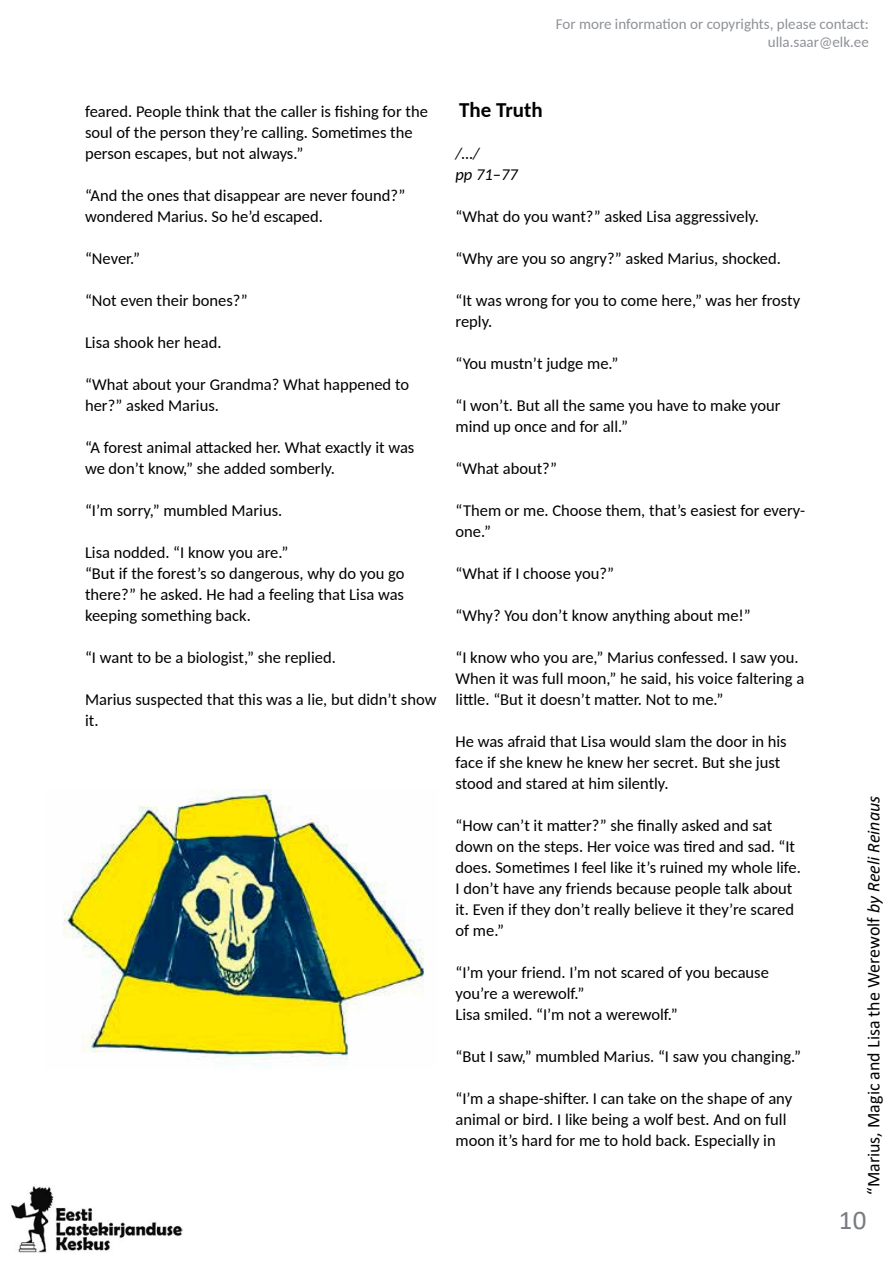
<style>
.page{position:relative;width:893px;height:1263px;background:#fff}
.page>*{position:absolute;margin:0;border:0;box-sizing:border-box;transform-origin:0 0}
.t1{font:27px "Calibri";color:#787b80}
.t2{font:700 21px "Carlito";color:#000}
.t3{font:18px "Calibri";color:#000}
.t4{font:16.5px/21px "Carlito";color:#000}
.t5{font:italic 16.5px/21px "Carlito";color:#000}
.t6{font:15px/18px "Carlito";color:#8e9196;text-align:right}
.s1{font-style:italic}
</style>
<div class="page">
<img style="left:11px;top:1186px;width:172px;height:66px">
<img style="left:63px;top:789px;width:361px;height:275px">
<p class="t6" style="left:556px;top:14px;width:314px">For more information or copyrights, please contact: ulla.saar@elk.ee</p>
<p class="t4" style="left:85px;top:100px;width:344px">feared. People think that the caller is fishing for the soul of the person they’re calling. Sometimes the person escapes, but not always.”</p>
<p class="t4" style="left:85px;top:184px;width:322px">“And the ones that disappear are never found?” wondered Marius. So he’d escaped.</p>
<p class="t4" style="left:85px;top:247px;width:57px">“Never.”</p>
<p class="t4" style="left:85px;top:289px;width:164px">“Not even their bones?”</p>
<p class="t4" style="left:85px;top:331px;width:138px">Lisa shook her head.</p>
<p class="t4" style="left:85px;top:373px;width:326px">“What about your Grandma? What happened to her?” asked Marius.</p>
<p class="t4" style="left:85px;top:436px;width:331px">“A forest animal attacked her. What exactly it was we don’t know,” she added somberly.</p>
<p class="t4" style="left:85px;top:499px;width:199px">“I’m sorry,” mumbled Marius.</p>
<p class="t4" style="left:85px;top:541px;width:321px">Lisa nodded. “I know you are.”<br>“But if the forest’s so dangerous, why do you go there?” he asked. He had a feeling that Lisa was keeping something back.</p>
<p class="t4" style="left:85px;top:646px;width:252px">“I want to be a biologist,” she replied.</p>
<p class="t4" style="left:85px;top:688px;width:353px">Marius suspected that this was a lie, but didn’t show it.</p>
<p class="t2" style="left:459px;top:96px;width:85px">The Truth</p>
<p class="t5" style="left:455px;top:142px;width:64px">/…/<br>pp 71–77</p>
<p class="t4" style="left:455px;top:205px;width:305px">“What do you want?” asked Lisa aggressively.</p>
<p class="t4" style="left:455px;top:247px;width:327px">“Why are you so angry?” asked Marius, shocked.</p>
<p class="t4" style="left:455px;top:289px;width:346px">“It was wrong for you to come here,” was her frosty reply.</p>
<p class="t4" style="left:455px;top:352px;width:164px">“You mustn’t judge me.”</p>
<p class="t4" style="left:455px;top:394px;width:327px">“I won’t. But all the same you have to make your mind up once and for all.”</p>
<p class="t4" style="left:455px;top:457px;width:103px">“What about?”</p>
<p class="t4" style="left:455px;top:499px;width:351px">“Them or me. Choose them, that’s easiest for every&shy;one.”</p>
<p class="t4" style="left:455px;top:562px;width:160px">“What if I choose you?”</p>
<p class="t4" style="left:455px;top:604px;width:297px">“Why? You don’t know anything about me!”</p>
<p class="t4" style="left:455px;top:646px;width:350px">“I know who you are,” Marius confessed. I saw you.<br>When it was full moon,” he said, his voice faltering a little. “But it doesn’t matter. Not to me.”</p>
<p class="t4" style="left:455px;top:730px;width:333px">He was afraid that Lisa would slam the door in his face if she knew he knew her secret. But she just stood and stared at him silently.</p>
<p class="t4" style="left:455px;top:814px;width:347px">“How can’t it matter?” she finally asked and sat down on the steps. Her voice was tired and sad. “It does. Sometimes I feel like it’s ruined my whole life.<br>I don’t have any friends because people talk about it. Even if they don’t really believe it they’re scared of me.”</p>
<p class="t4" style="left:455px;top:961px;width:315px">“I’m your friend. I’m not scared of you because you’re a werewolf.”<br>Lisa smiled. “I’m not a werewolf.”</p>
<p class="t4" style="left:455px;top:1045px;width:347px">“But I saw,” mumbled Marius. “I saw you changing.”</p>
<p class="t4" style="left:455px;top:1087px;width:338px">“I’m a shape-shifter. I can take on the shape of any animal or bird. I like being a wolf best. And on full moon it’s hard for me to hold back. Especially in</p>
<p class="t3" style="left:861px;top:1195px;width:401px;rotate:-90deg">“Marius, Magic and Lisa the Werewolf <span class="s1">by Reeli Reinaus</span></p>
<h1 class="t1" style="left:839px;top:1201px;width:29px">10</h1>
</div>
